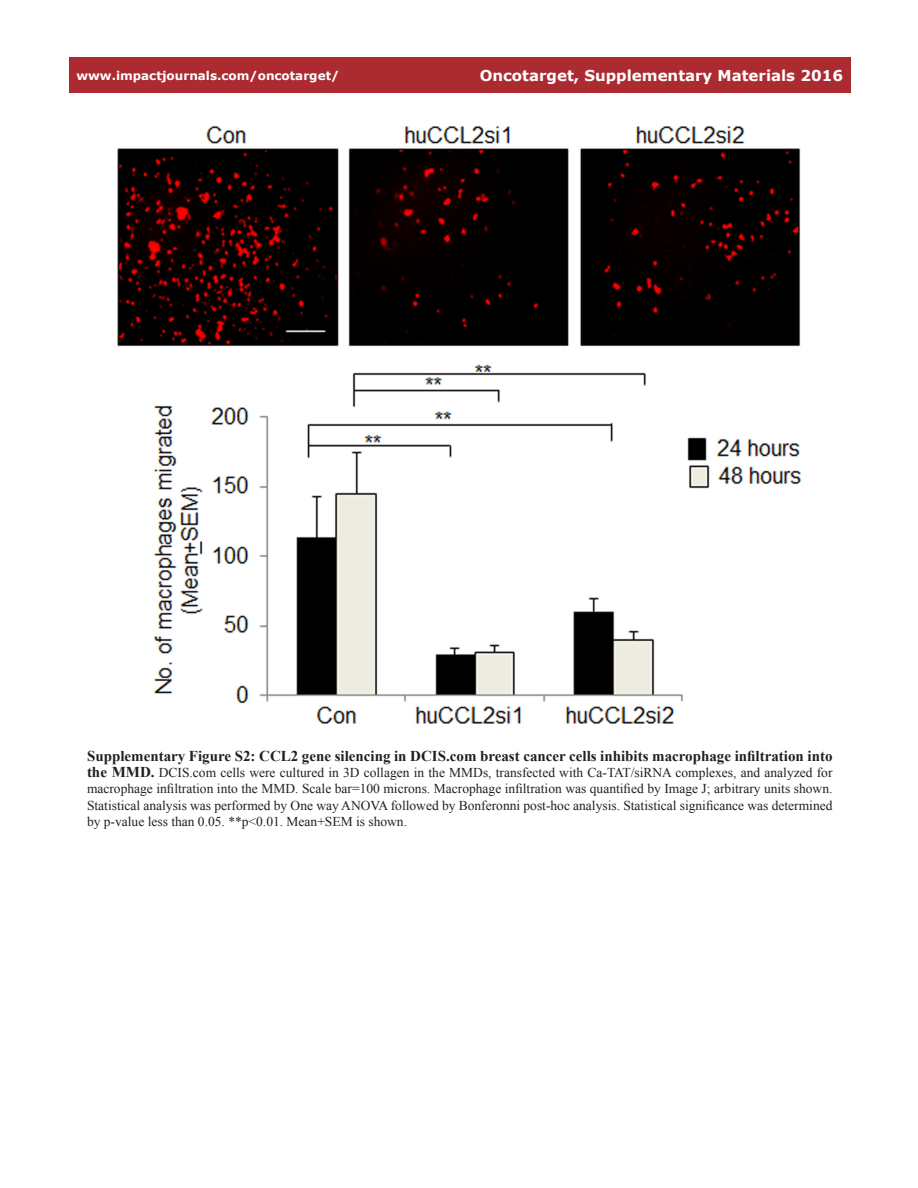
<style>
.page{position:relative;width:918px;height:1188px;background:#fff}
.page>*{position:absolute;margin:0;border:0;box-sizing:border-box;transform-origin:0 0}
.figuretext{font:700 15px "Times New Roman";color:#231f20}
.t1{font:700 15px "Verdana";color:#fff}
.figuretext-2{font:13.5px/16.2px "Times New Roman";color:#231f20;text-align:justify}
.t2{font:700 12px "Verdana";color:#fff}
.s1{font-weight:700;font-size:15px}
</style>
<div class="page">
<div style="left:69px;top:57px;width:781px;height:36px;background:#ac2b31"></div>
<img style="left:118px;top:127px;width:684px;height:597px">
<p class="t2" style="left:76px;top:67px;width:264px">www.impactjournals.com/oncotarget/</p>
<p class="t1" style="left:480px;top:65px;width:365px">Oncotarget, Supplementary Materials 2016</p>
<p class="figuretext" style="left:87px;top:746px;width:747px">Supplementary Figure S2: CCL2 gene silencing in DCIS.com breast cancer cells inhibits macrophage infiltration into</p>
<p class="figuretext-2" style="left:87px;top:764px;width:747px"><span class="s1">the MMD.</span> DCIS.com cells were cultured in 3D collagen in the MMDs, transfected with Ca-TAT/siRNA complexes, and analyzed for macrophage infiltration into the MMD. Scale bar=100 microns. Macrophage infiltration was quantified by Image J; arbitrary units shown.<br>Statistical analysis was performed by One way ANOVA followed by Bonferonni post-hoc analysis. Statistical significance was determined by p-value less than 0.05. **p&lt;0.01. Mean+SEM is shown.</p>
</div>
